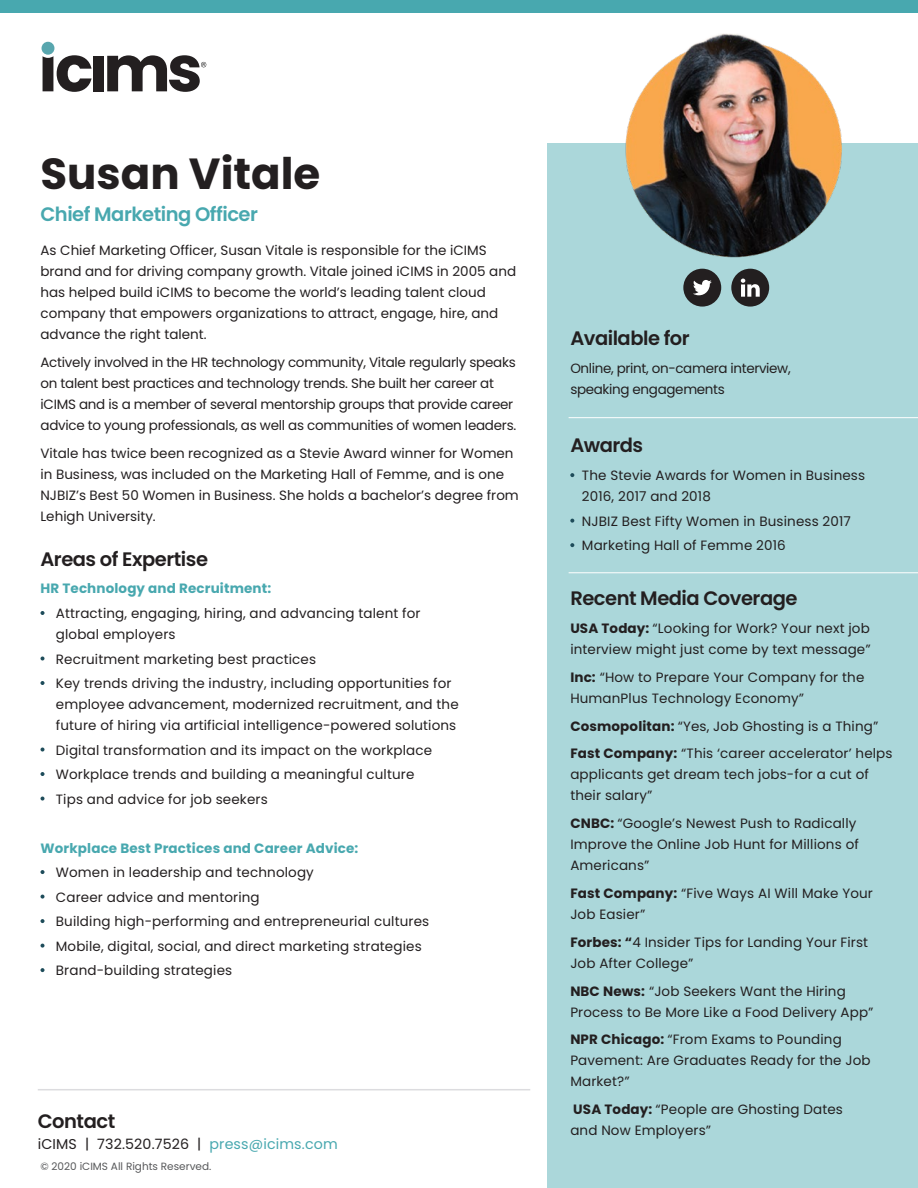
<style>
.page{position:relative;width:918px;height:1188px;background:#fff}
.page>*{position:absolute;margin:0;border:0;box-sizing:border-box;transform-origin:0 0}
.t1{font:700 43.5px "Poppins";color:#231f20}
.t2{font:600 19.5px "Poppins";letter-spacing:-.025em;color:#231f20}
.t3{font:600 19.5px "Poppins";letter-spacing:-.025em;color:#48a8af}
.t4{font:14.25px "Poppins";letter-spacing:.01em;color:#231f20}
.t5{font:13.5px/21px "Poppins";letter-spacing:.01em;color:#231f20}
.t6{font:13.5px/21px "Poppins";letter-spacing:-.02em;color:#231f20}
.t7{font:700 13.5px "Poppins";letter-spacing:.01em;color:#48a8af}
.t8{font:13.5px/21px "Poppins";letter-spacing:-.025em;color:#231f20}
.t9{font:10.5px "Poppins";color:#57585a}
.s1{color:#48a8af}
.s2{font-weight:700}
</style>
<div class="page">
<div style="left:0;top:0;width:918px;height:12px;background:#48a8af"></div>
<div style="left:547px;top:144px;width:371px;height:1044px;background:#abd7da"></div>
<svg style="left:41px;top:611px;width:4px;height:4px"></svg>
<svg style="left:41px;top:656px;width:4px;height:5px"></svg>
<svg style="left:41px;top:681px;width:4px;height:4px"></svg>
<svg style="left:41px;top:748px;width:4px;height:4px"></svg>
<svg style="left:41px;top:772px;width:4px;height:4px"></svg>
<svg style="left:41px;top:797px;width:4px;height:4px"></svg>
<svg style="left:41px;top:870px;width:4px;height:4px"></svg>
<svg style="left:41px;top:895px;width:4px;height:4px"></svg>
<svg style="left:41px;top:919px;width:4px;height:4px"></svg>
<svg style="left:41px;top:944px;width:4px;height:4px"></svg>
<svg style="left:41px;top:968px;width:4px;height:4px"></svg>
<img style="left:592px;top:33px;width:284px;height:225px">
<hr style="left:38px;top:1089px;width:492px;height:1px;background:#dcdcdf">
<svg style="left:570px;top:473px;width:4px;height:4px"></svg>
<svg style="left:570px;top:519px;width:4px;height:4px"></svg>
<svg style="left:570px;top:543px;width:4px;height:4px"></svg>
<div style="left:42px;top:42px;width:12px;height:13px;background:#58a6ae;border-radius:50%"></div>
<svg style="left:43px;top:55px;width:49px;height:37px"></svg>
<div style="left:94px;top:56px;width:10px;height:35px;background:#231f20"></div>
<svg style="left:107px;top:55px;width:99px;height:37px"></svg>
<hr style="left:569px;top:417px;width:349px;height:1px;background:#fff">
<hr style="left:569px;top:572px;width:349px;height:1px;background:#fff">
<svg style="left:683px;top:269px;width:38px;height:38px"></svg>
<svg style="left:731px;top:269px;width:38px;height:38px"></svg>
<h1 class="t1" style="left:40px;top:149px;width:281px">Susan Vitale</h1>
<h2 class="t3" style="left:40px;top:203px;width:219px">Chief Marketing Officer</h2>
<p class="t5" style="left:40px;top:240px;width:477px">As Chief Marketing Officer, Susan Vitale is responsible for the iCIMS brand and for driving company growth. Vitale joined iCIMS in 2005 and has helped build iCIMS to become the world’s leading talent cloud company that empowers organizations to attract, engage, hire, and advance the right talent.</p>
<p class="t6" style="left:40px;top:352px;width:477px">Actively involved in the HR technology community, Vitale regularly speaks on talent best practices and technology trends. She built her career at iCIMS and is a member of several mentorship groups that provide career advice to young professionals, as well as communities of women leaders.</p>
<p class="t5" style="left:40px;top:443px;width:480px">Vitale has twice been recognized as a Stevie Award winner for Women in Business, was included on the Marketing Hall of Femme, and is one NJBIZ’s Best 50 Women in Business. She holds a bachelor’s degree from Lehigh University.</p>
<h2 class="t2" style="left:40px;top:548px;width:169px">Areas of Expertise</h2>
<p class="t7" style="left:40px;top:581px;width:232px">HR Technology and Recruitment:</p>
<p class="t5" style="left:56px;top:603px;width:366px">Attracting, engaging, hiring, and advancing talent for global employers</p>
<p class="t5" style="left:56px;top:647px;width:397px;line-height:24.5px">Recruitment marketing best practices<br>Key trends driving the industry, including opportunities for</p>
<p class="t5" style="left:56px;top:694px;width:404px">employee advancement, modernized recruitment, and the future of hiring via artificial intelligence-powered solutions</p>
<p class="t5" style="left:56px;top:738px;width:378px;line-height:24.5px">Digital transformation and its impact on the workplace<br>Workplace trends and building a meaningful culture<br>Tips and advice for job seekers</p>
<p class="t7" style="left:40px;top:840px;width:319px">Workplace Best Practices and Career Advice:</p>
<p class="t5" style="left:56px;top:860px;width:375px;line-height:24.5px">Women in leadership and technology<br>Career advice and mentoring<br>Building high-performing and entrepreneurial cultures Mobile, digital, social, and direct marketing strategies Brand-building strategies</p>
<h2 class="t2" style="left:38px;top:1110px;width:79px">Contact</h2>
<p class="t4" style="left:38px;top:1135px;width:301px">iCIMS | 732.520.7526 | <span class="s1">press@icims.com</span></p>
<p class="t9" style="left:40px;top:1160px;width:172px">© 2020 iCIMS All Rights Reserved.</p>
<h2 class="t2" style="left:570px;top:327px;width:121px">Available for</h2>
<p class="t8" style="left:570px;top:358px;width:222px">Online, print, on-camera interview, speaking engagements</p>
<h2 class="t2" style="left:570px;top:434px;width:74px">Awards</h2>
<p class="t5" style="left:582px;top:465px;width:285px">The Stevie Awards for Women in Business<br>2016, 2017 and 2018</p>
<p class="t5" style="left:582px;top:509px;width:271px;line-height:24.5px">NJBIZ Best Fifty Women in Business 2017<br>Marketing Hall of Femme 2016</p>
<h2 class="t2" style="left:570px;top:587px;width:229px">Recent Media Coverage</h2>
<p class="t5" style="left:570px;top:618px;width:302px"><span class="s2">USA Today:</span> “Looking for Work? Your next job interview might just come by text message”</p>
<p class="t5" style="left:570px;top:667px;width:296px"><span class="s2">Inc:</span> “How to Prepare Your Company for the<br>HumanPlus Technology Economy”</p>
<p class="t5" style="left:570px;top:712px;width:324px;line-height:27.8px"><span class="s2">Cosmopolitan:</span> “Yes, Job Ghosting is a Thing”<br><span class="s2">Fast Company:</span> “This ‘career accelerator’ helps</p>
<p class="t5" style="left:570px;top:764px;width:300px">applicants get dream tech jobs-for a cut of their salary”</p>
<p class="t5" style="left:570px;top:813px;width:290px"><span class="s2">CNBC:</span> “Google’s Newest Push to Radically<br>Improve the Online Job Hunt for Millions of<br>Americans”</p>
<p class="t5" style="left:570px;top:883px;width:304px"><span class="s2">Fast Company:</span> “Five Ways AI Will Make Your<br>Job Easier”</p>
<p class="t5" style="left:570px;top:932px;width:299px"><span class="s2">Forbes: “</span>4 Insider Tips for Landing Your First<br>Job After College”</p>
<p class="t5" style="left:570px;top:980px;width:305px"><span class="s2">NBC News:</span> “Job Seekers Want the Hiring<br>Process to Be More Like a Food Delivery App”</p>
<p class="t5" style="left:570px;top:1029px;width:302px"><span class="s2">NPR Chicago:</span> “From Exams to Pounding<br>Pavement: Are Graduates Ready for the Job<br>Market?”</p>
<p class="t5" style="left:570px;top:1099px;width:274px"><span class="s2">USA Today:</span> “People are Ghosting Dates and Now Employers”</p>
</div>
